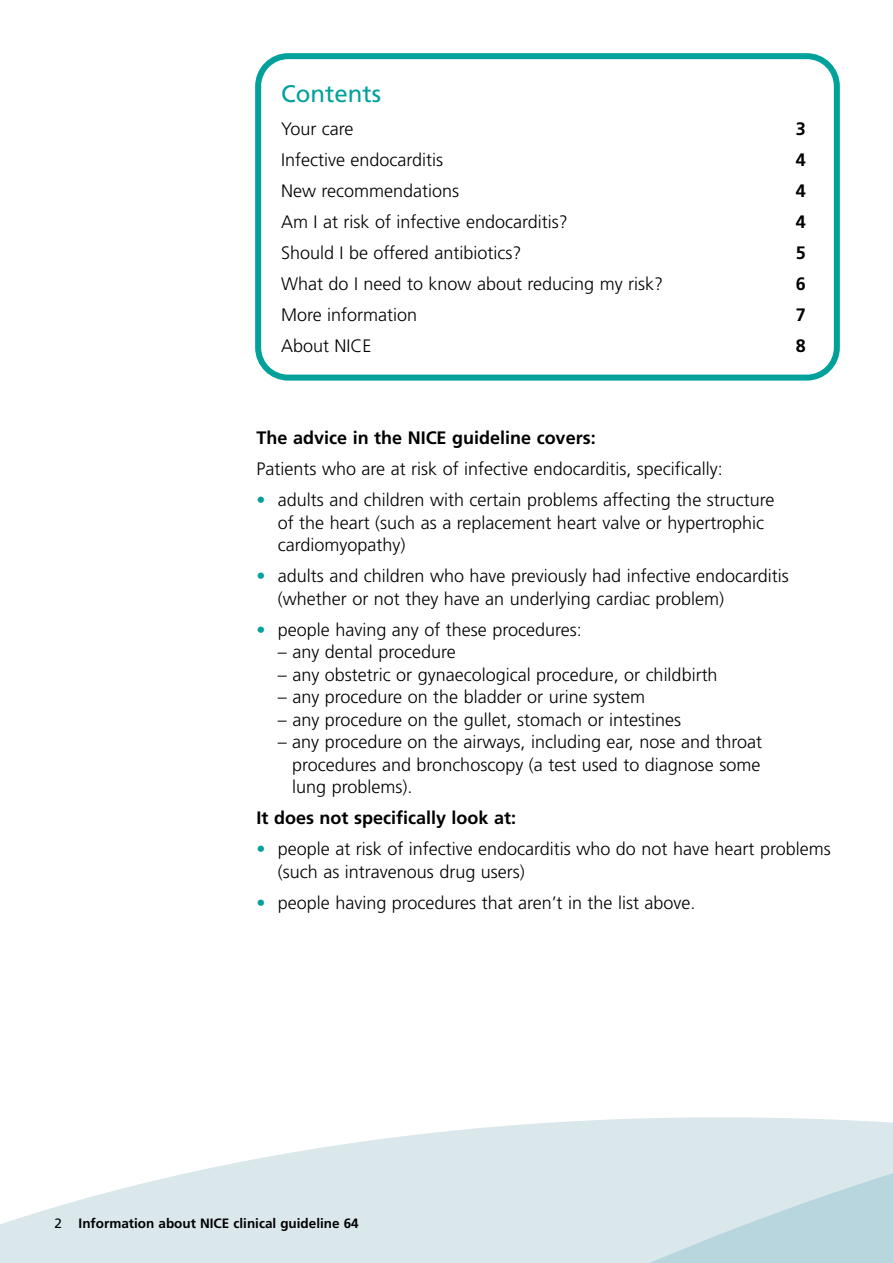
<style>
.page{position:relative;width:893px;height:1263px;background:#fff}
.page>*{position:absolute;margin:0;border:0;box-sizing:border-box;transform-origin:0 0}
.t1{font:24px "Frutiger";color:#00a19b}
.t2{font:300 18px/22.5px "Frutiger";color:#000}
.t3{font:700 18px "Frutiger";color:#000}
.t4{font:700 13.5px "Frutiger";color:#000}
.s1{color:#00a19b}
.s2{font-weight:400}
</style>
<div class="page">
<svg style="left:424px;top:1117px;width:469px;height:17px;fill:#dae7eb"></svg>
<svg style="left:0;top:1134px;width:893px;height:129px;background:#dbe8ec"></svg>
<svg style="left:255px;top:53px;width:585px;height:328px"></svg>
<h1 class="t1" style="left:281px;top:84px;width:102px">Contents</h1>
<p class="t2" style="left:281px;top:119px;width:74px">Your care</p>
<p class="t3" style="left:796px;top:121px;width:12px">3</p>
<p class="t2" style="left:281px;top:150px;width:164px">Infective endocarditis</p>
<p class="t3" style="left:796px;top:152px;width:12px">4</p>
<p class="t2" style="left:281px;top:181px;width:180px">New recommendations</p>
<p class="t3" style="left:796px;top:183px;width:12px">4</p>
<p class="t2" style="left:281px;top:212px;width:288px">Am I at risk of infective endocarditis?</p>
<p class="t3" style="left:796px;top:214px;width:12px">4</p>
<p class="t2" style="left:281px;top:243px;width:242px">Should I be offered antibiotics?</p>
<p class="t3" style="left:796px;top:245px;width:12px">5</p>
<p class="t2" style="left:281px;top:274px;width:384px">What do I need to know about reducing my risk?</p>
<p class="t3" style="left:796px;top:276px;width:12px">6</p>
<p class="t2" style="left:281px;top:305px;width:138px">More information</p>
<p class="t3" style="left:796px;top:307px;width:12px">7</p>
<p class="t2" style="left:281px;top:336px;width:92px">About NICE</p>
<p class="t3" style="left:796px;top:338px;width:12px">8</p>
<p class="t3" style="left:257px;top:431px;width:341px">The advice in the NICE guideline covers:</p>
<p class="t2" style="left:257px;top:459px;width:468px">Patients who are at risk of infective endocarditis, specifically:</p>
<p class="t2" style="left:278px;top:490px;width:498px;text-indent:-21px"><span class="s1">•</span> adults and children with certain problems affecting the structure of the heart (such as a replacement heart valve or hypertrophic cardiomyopathy)</p>
<p class="t2" style="left:278px;top:566px;width:512px;text-indent:-21px"><span class="s1">•</span> adults and children who have previously had infective endocarditis (whether or not they have an underlying cardiac problem)</p>
<p class="t2" style="left:257px;top:619px;width:327px"><span class="s1">•</span> people having any of these procedures:</p>
<p class="t2" style="left:278px;top:642px;width:179px">– any dental procedure</p>
<p class="t2" style="left:278px;top:664px;width:441px">– any obstetric or gynaecological procedure, or childbirth</p>
<p class="t2" style="left:278px;top:687px;width:369px">– any procedure on the bladder or urine system</p>
<p class="t2" style="left:278px;top:709px;width:405px">– any procedure on the gullet, stomach or intestines</p>
<p class="t2" style="left:292px;top:732px;width:471px;text-align:justify;text-indent:-14px">– any procedure on the airways, including ear, nose and throat procedures and bronchoscopy (a test used to diagnose some lung problems).</p>
<p class="t3" style="left:257px;top:811px;width:261px">It does not specifically look at:</p>
<p class="t2" style="left:278px;top:839px;width:554px;text-indent:-21px"><span class="s1">•</span> people at risk of infective endocarditis who do not have heart problems (such as intravenous drug users)</p>
<p class="t2" style="left:257px;top:892px;width:440px"><span class="s1">•</span> people having procedures that aren’t in the list above.</p>
<p class="t4" style="left:55px;top:1218px;width:306px"><span class="s2">2</span> Information about NICE clinical guideline 64</p>
</div>
